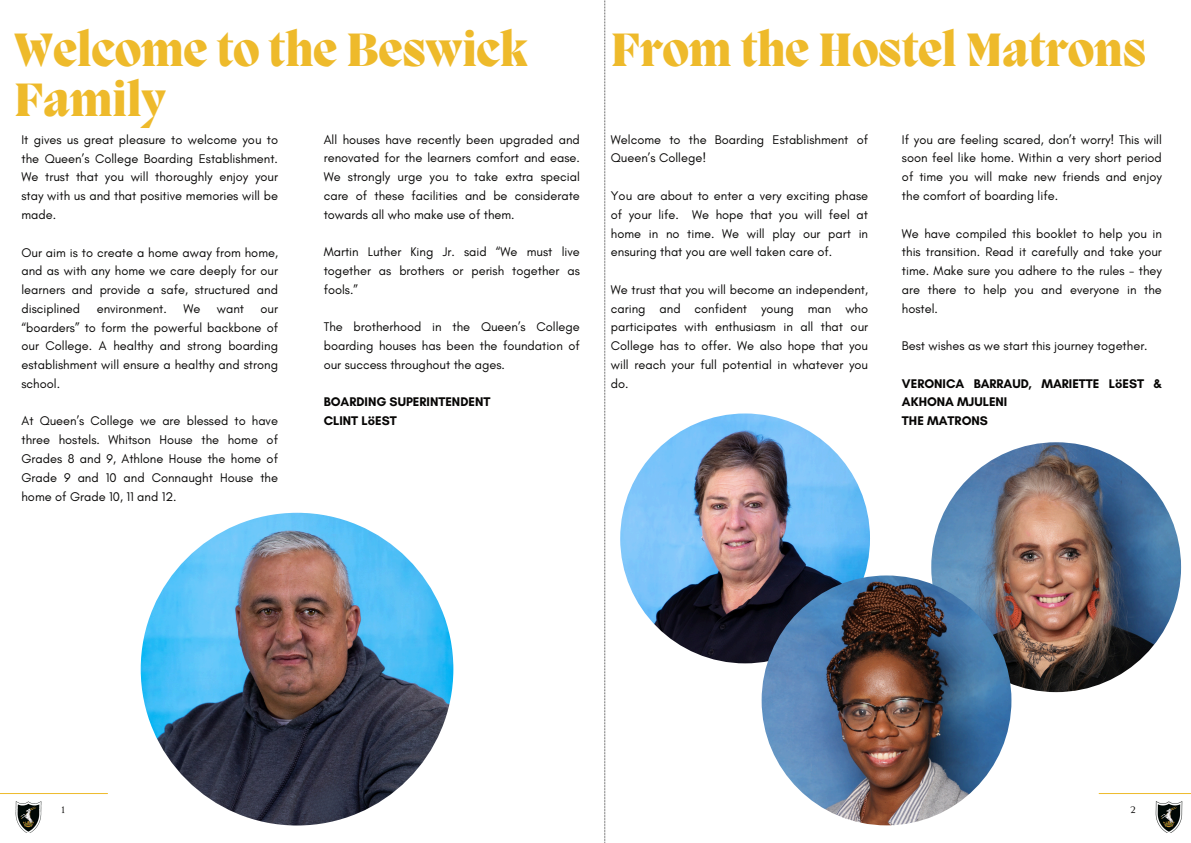
<style>
.page{position:relative;width:1191px;height:843px;background:#fff}
.page>*{position:absolute;margin:0;border:0;box-sizing:border-box;transform-origin:0 0}
.t1{font:800 48px/50.2px "Migra";color:#eeba2b}
.t2{font:12.8px/18.8px "Glacial Indifference";color:#070605;text-align:justify}
.t3{font:700 12.8px/18.8px "Glacial Indifference";color:#070605}
.t4{font:10px "Ovo";color:#070605}
</style>
<div class="page">
<hr style="left:0;top:792px;width:107px;height:1px;background:#eeba2b">
<img style="left:15px;top:801px;width:27px;height:31px">
<hr style="left:1098px;top:792px;width:92px;height:1px;background:#eeba2b">
<img style="left:1155px;top:801px;width:28px;height:31px">
<img style="left:931px;top:442px;width:249px;height:250px;border-radius:50%">
<img style="left:141px;top:512px;width:312px;height:313px;border-radius:50%">
<img style="left:620px;top:413px;width:249px;height:250px;border-radius:50%">
<img style="left:761px;top:575px;width:250px;height:250px;border-radius:50%">
<svg style="left:604px;top:0;width:1px;height:842px"></svg>
<h1 class="t1" style="left:14px;top:28px;width:515px">Welcome to the Beswick<br>Family</h1>
<p class="t2" style="left:324px;top:130px;width:258px">All houses have recently been upgraded and renovated for the learners comfort and ease.<br>We strongly urge you to take extra special care of these facilities and be considerate towards all who make use of them.</p>
<p class="t2" style="left:324px;top:242px;width:258px">Martin Luther King Jr. said “We must live together as brothers or perish together as fools.”</p>
<p class="t2" style="left:324px;top:317px;width:258px">The brotherhood in the Queen’s College boarding houses has been the foundation of our success throughout the ages.</p>
<p class="t3" style="left:324px;top:392px;width:168px">BOARDING SUPERINTENDENT<br>CLINT LöEST</p>
<p class="t2" style="left:21px;top:130px;width:258px">It gives us great pleasure to welcome you to the Queen’s College Boarding Establishment.<br>We trust that you will thoroughly enjoy your stay with us and that positive memories will be made.</p>
<p class="t2" style="left:21px;top:242px;width:258px">Our aim is to create a home away from home, and as with any home we care deeply for our learners and provide a safe, structured and disciplined</p>
<p class="t2" style="left:97px;top:299px;width:72px">environment.</p>
<p class="t2" style="left:183px;top:299px;width:18px">We</p>
<p class="t2" style="left:217px;top:299px;width:29px">want</p>
<p class="t2" style="left:21px;top:299px;width:258px;text-indent:239px">our “boarders” to form the powerful backbone of our College. A healthy and strong boarding establishment will ensure a healthy and strong school.</p>
<p class="t2" style="left:21px;top:411px;width:258px">At Queen’s College we are blessed to have three hostels. Whitson House the home of Grades 8 and 9, Athlone House the home of Grade 9 and 10 and Connaught House the home of Grade 10, 11 and 12.</p>
<p class="t1" style="left:611px;top:28px;width:536px">From the Hostel Matrons</p>
<p class="t2" style="left:611px;top:130px;width:259px">Welcome to the Boarding Establishment of<br>Queen’s College!</p>
<p class="t2" style="left:611px;top:186px;width:259px">You are about to enter a very exciting phase of your life. We hope that you will feel at home in no time. We will play our part in ensuring that you are well taken care of.</p>
<p class="t2" style="left:611px;top:280px;width:259px">We trust that you will become an independent, caring and confident young man who participates with enthusiasm in all that our College has to offer. We also hope that you will reach your full potential in whatever you do.</p>
<p class="t2" style="left:901px;top:130px;width:261px">If you are feeling scared, don’t worry! This will soon feel like home. Within a very short period of time you will make new friends and enjoy the comfort of boarding life.</p>
<p class="t2" style="left:901px;top:223px;width:261px">We have compiled this booklet to help you in this transition. Read it carefully and take your time. Make sure you adhere to the rules - they are there to help you and everyone in the hostel.</p>
<h2 class="t2" style="left:901px;top:336px;width:247px">Best wishes as we start this journey together.</h2>
<p class="t3" style="left:901px;top:373px;width:261px">VERONICA BARRAUD, MARIETTE LöEST &amp;<br>AKHONA MJULENI<br>THE MATRONS</p>
<p class="t4" style="left:61px;top:804px;width:5px">1</p>
<p class="t4" style="left:1130px;top:804px;width:7px">2</p>
</div>
